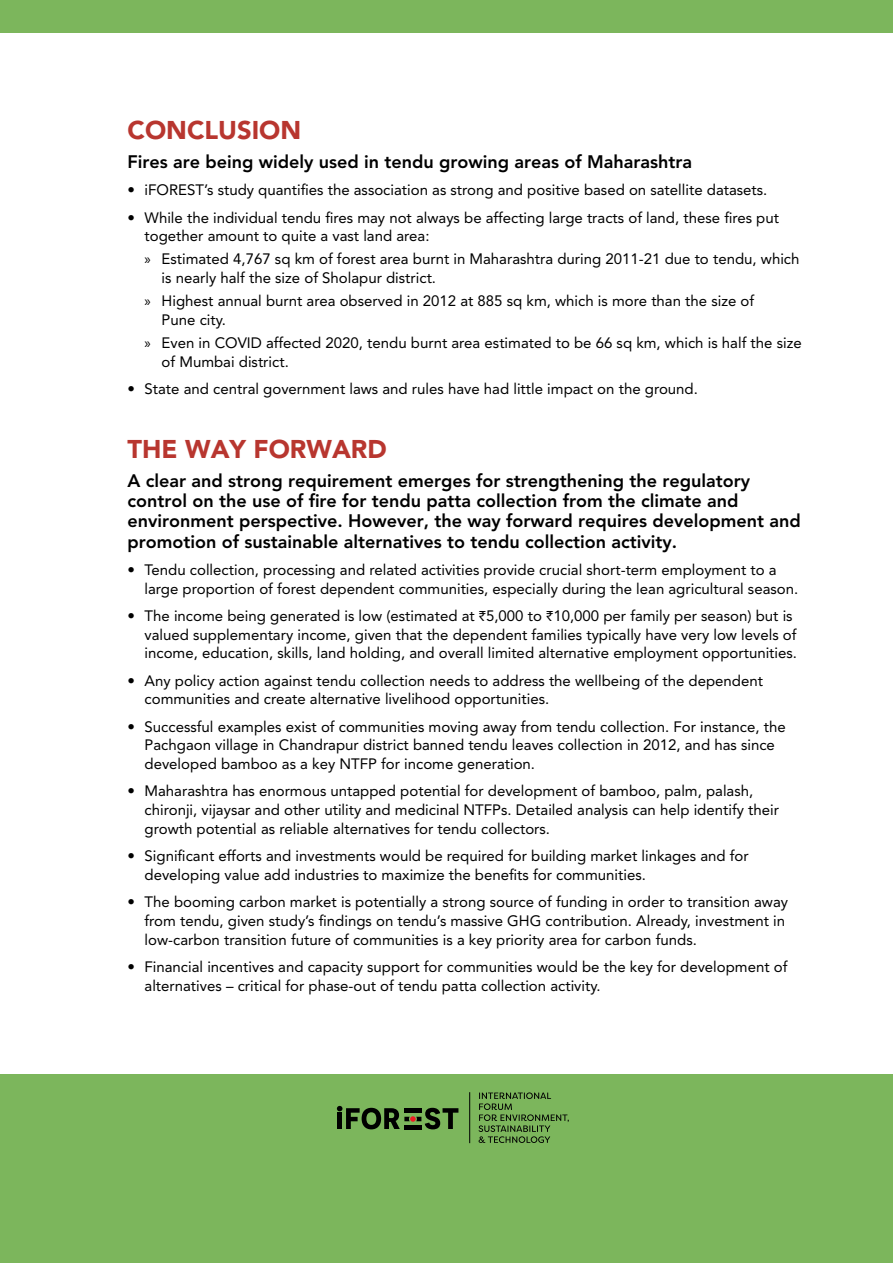
<style>
.page{position:relative;width:893px;height:1263px;background:#fff}
.page>*{position:absolute;margin:0;border:0;box-sizing:border-box;transform-origin:0 0}
.t1{font:900 25.5px "Avenir LT Std";color:#b8362f}
.t2{font:800 18px/20.2px "Avenir LT Std";color:#000}
.t3{font:15px/18.8px "Avenir LT Std";color:#000}
.s1{font-family:"Myriad Pro"}
.s2{font-family:"ITF Rupee"}
</style>
<div class="page">
<div style="left:0;top:0;width:893px;height:32px;background:#7cb65c"></div>
<div style="left:0;top:1074px;width:893px;height:189px;background:#7cb65c"></div>
<svg style="left:337px;top:1106px;width:121px;height:23px"></svg>
<svg style="left:478px;top:1092px;width:91px;height:51px"></svg>
<hr style="left:469px;top:1092px;width:1px;height:51px;background:#000">
<h1 class="t1" style="left:128px;top:115px;width:175px">CONCLUSION</h1>
<p class="t2" style="left:128px;top:152px;width:566px">Fires are being widely used in tendu growing areas of Maharashtra</p>
<p class="t3" style="left:128px;top:181px;width:641px">• iFOREST’s study quantifies the association as strong and positive based on satellite datasets.</p>
<p class="t3" style="left:145px;top:208px;width:636px;text-indent:-17px">• While the individual tendu fires may not always be affecting large tracts of land, these fires put together amount to quite a vast land area:</p>
<p class="t3" style="left:162px;top:250px;width:639px;text-indent:-17px"><span class="s1">»</span> Estimated 4,767 sq km of forest area burnt in Maharashtra during 2011-21 due to tendu, which is nearly half the size of Sholapur district.</p>
<p class="t3" style="left:162px;top:292px;width:594px;text-indent:-17px"><span class="s1">»</span> Highest annual burnt area observed in 2012 at 885 sq km, which is more than the size of<br>Pune city.</p>
<p class="t3" style="left:162px;top:333px;width:642px;text-indent:-17px"><span class="s1">»</span> Even in COVID affected 2020, tendu burnt area estimated to be 66 sq km, which is half the size of Mumbai district.</p>
<p class="t3" style="left:128px;top:379px;width:572px">• State and central government laws and rules have had little impact on the ground.</p>
<h1 class="t1" style="left:128px;top:434px;width:261px">THE WAY FORWARD</h1>
<p class="t2" style="left:128px;top:471px;width:675px">A clear and strong requirement emerges for strengthening the regulatory control on the use of fire for tendu patta collection from the climate and environment perspective. H owever, the way forward requires development and promotion of sustainable alternatives to tendu collection activity.</p>
<p class="t3" style="left:145px;top:560px;width:655px;text-indent:-17px">• Tendu collection, processing and related activities provide crucial short-term employment to a large proportion of forest dependent communities, especially during the lean agricultural season.</p>
<p class="t3" style="left:145px;top:606px;width:654px;text-indent:-17px">• The income being generated is low (estimated at <span class="s2">I</span>5,000 to <span class="s2">I</span>10,000 per family per season) but is valued supplementary income, given that the dependent families typically have very low levels of income, education, skills, land holding, and overall limited alternative employment opportunities.</p>
<p class="t3" style="left:145px;top:671px;width:620px;text-indent:-17px">• Any policy action against tendu collection needs to address the wellbeing of the dependent communities and create alternative livelihood opportunities.</p>
<p class="t3" style="left:145px;top:717px;width:643px;text-indent:-17px">• Successful examples exist of communities moving away from tendu collection. For instance, the<br>Pachgaon village in Chandrapur district banned tendu leaves collection in 2012, and has since developed bamboo as a key NTFP for income generation.</p>
<p class="t3" style="left:145px;top:782px;width:636px;text-indent:-17px">• Maharashtra has enormous untapped potential for development of bamboo, palm, palash, chironji, vijaysar and other utility and medicinal NTFPs. Detailed analysis can help identify their growth potential as reliable alternatives for tendu collectors.</p>
<p class="t3" style="left:145px;top:847px;width:606px;text-indent:-17px">• Significant efforts and investments would be required for building market linkages and for developing value add industries to maximize the benefits for communities.</p>
<p class="t3" style="left:145px;top:893px;width:645px;text-indent:-17px">• The booming carbon market is potentially a strong source of funding in order to transition away from tendu, given study’s findings on tendu’s massive GHG contribution. Already, investment in low-carbon transition future of communities is a key priority area for carbon funds.</p>
<p class="t3" style="left:145px;top:957px;width:644px;text-indent:-17px">• Financial incentives and capacity support for communities would be the key for development of alternatives – critical for phase-out of tendu patta collection activity.</p>
</div>
